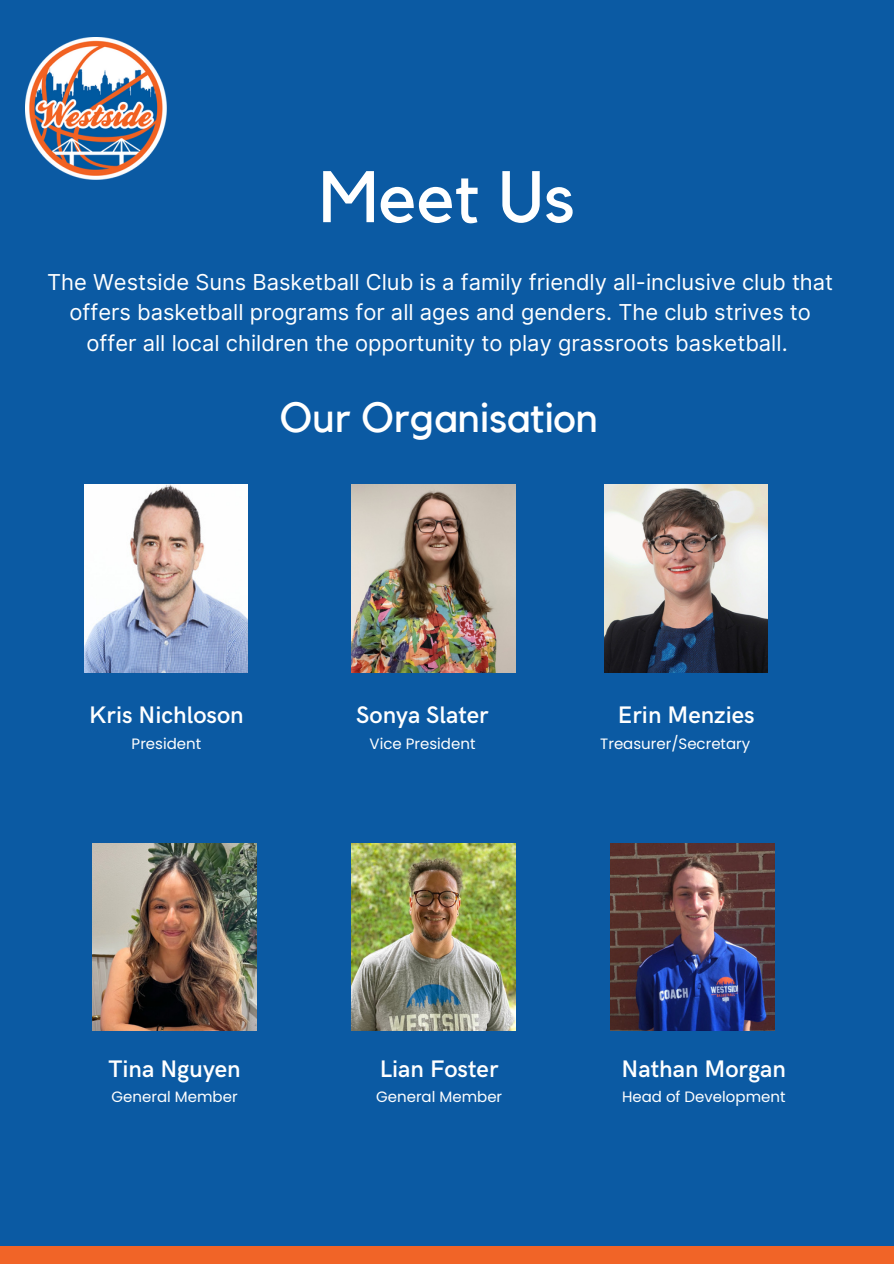
<style>
.page{position:relative;width:894px;height:1264px;background:#fff}
.page>*{position:absolute;margin:0;border:0;box-sizing:border-box;transform-origin:0 0}
.t1{font:72px "Kollektif";color:#fff}
.t2{font:42px "Kollektif";color:#fff}
.t3{font:600 24px "HK Grotesk";color:#fff}
.t4{font:21.9px/30.6px "Inter";color:#fff;text-align:center}
.t5{font:15px "Poppins";color:#fff}
</style>
<div class="page">
<div style="left:0;top:0;width:893px;height:1263px;background:#0b5aa3"></div>
<img style="left:85px;top:485px;width:163px;height:188px">
<img style="left:351px;top:485px;width:164px;height:188px">
<img style="left:604px;top:485px;width:163px;height:188px">
<img style="left:93px;top:843px;width:163px;height:187px">
<img style="left:352px;top:843px;width:163px;height:187px">
<img style="left:610px;top:843px;width:163px;height:187px">
<div style="left:0;top:1245px;width:893px;height:18px;background:#f16427"></div>
<img style="left:25px;top:38px;width:141px;height:141px">
<p class="t1" style="left:319px;top:164px;width:257px">Meet Us</p>
<p class="t4" style="left:47px;top:266px;width:787px">The Westside Suns Basketball Club is a family friendly all-inclusive club that offers basketball programs for all ages and genders. The club strives to offer all local children the opportunity to play grassroots basketball.</p>
<h1 class="t2" style="left:280px;top:398px;width:319px">Our Organisation</h1>
<h2 class="t3" style="left:89px;top:701px;width:156px">Kris Nichloson</h2>
<h3 class="t3" style="left:356px;top:701px;width:134px">Sonya Slater</h3>
<p class="t5" style="left:132px;top:733px;width:71px">President</p>
<h3 class="t5" style="left:369px;top:733px;width:107px">Vice President</h3>
<p class="t3" style="left:617px;top:701px;width:138px">Erin Menzies</p>
<h3 class="t5" style="left:600px;top:733px;width:151px">Treasurer/Secretary</h3>
<p class="t3" style="left:108px;top:1054px;width:134px">Tina Nguyen</p>
<h3 class="t3" style="left:380px;top:1054px;width:120px">Lian Foster</h3>
<p class="t5" style="left:112px;top:1086px;width:127px">General Member</p>
<h3 class="t5" style="left:376px;top:1086px;width:127px">General Member</h3>
<p class="t3" style="left:621px;top:1054px;width:166px">Nathan Morgan</p>
<h3 class="t5" style="left:622px;top:1086px;width:165px">Head of Development</h3>
</div>
